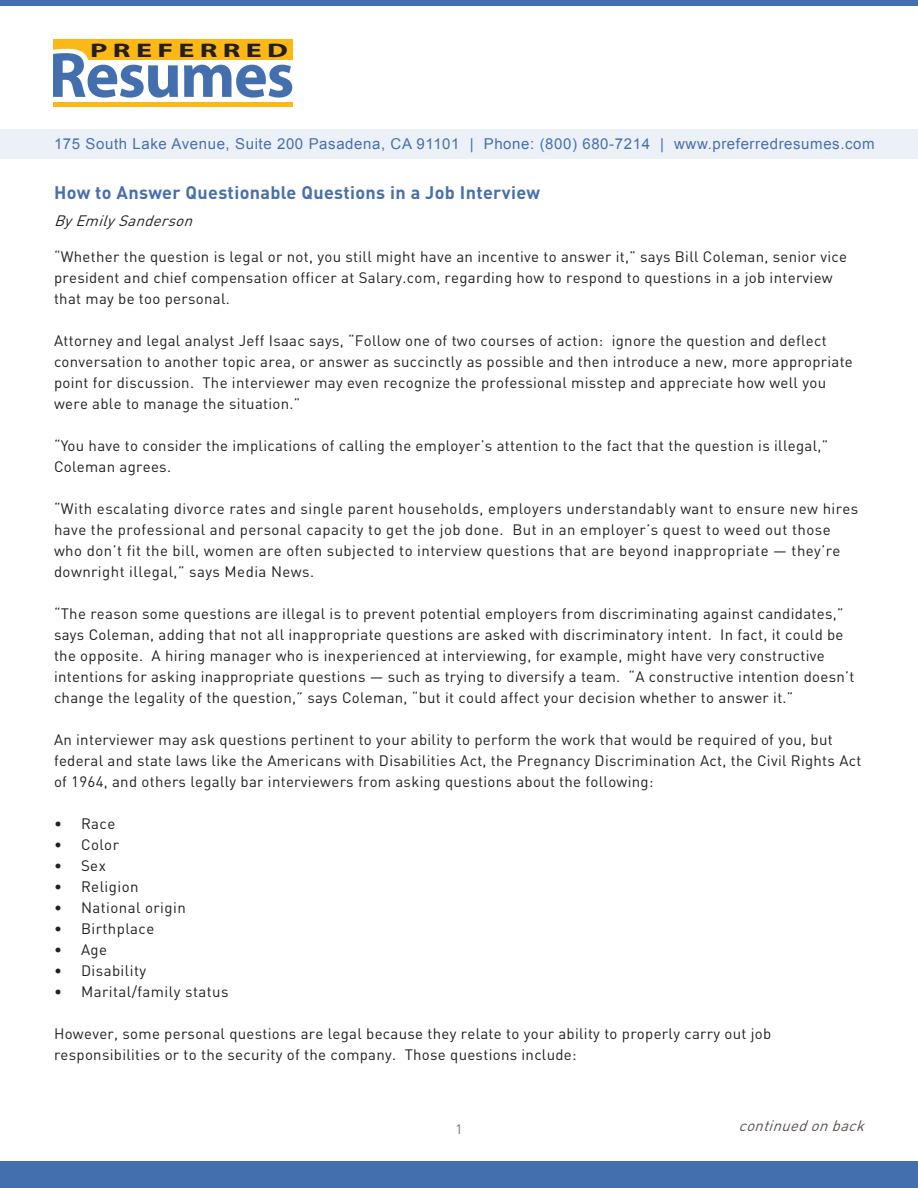
<style>
.page{position:relative;width:918px;height:1188px;background:#fff}
.page>*{position:absolute;margin:0;border:0;box-sizing:border-box;transform-origin:0 0}
.t1{font:700 64.5px "Myriad Pro";letter-spacing:-.02em;color:#446faf}
.t2{font:700 19.65px "Myriad Pro";letter-spacing:.18em;color:#231f20;scale:1.52 1}
.headline{font:700 18px "DIN";letter-spacing:.02em;color:#476fad}
.body_text{font:15px/21px "DIN";letter-spacing:.02em;color:#231f20}
.body_text-2{font:15px "Arial";letter-spacing:.04em;color:#446faf}
.Bullet{font:15px "DIN";letter-spacing:.03em;color:#231f20}
.Author_Name{font:italic 15px "DIN";color:#231f20}
.body_text-3{font:italic 15px "DIN";color:#59514e}
.s1{font-size:69.75px;color:#fff}
.s2{color:#476fad}
</style>
<div class="page">
<div style="left:0;top:1161px;width:918px;height:27px;background:#446faf"></div>
<div style="left:0;top:0;width:918px;height:6px;background:#446faf"></div>
<div style="left:0;top:129px;width:918px;height:30px;background:#ecf1f7"></div>
<div style="left:53px;top:39px;width:240px;height:21px;background:#fbb816"></div>
<svg style="left:53px;top:48px;width:35px;height:12px"></svg>
<div style="left:53px;top:102px;width:240px;height:5px;background:#fbb816"></div>
<p class="t2" style="left:90px;top:37px;width:132px">PREFERRED</p>
<p class="t1" style="left:48px;top:33px;width:247px"><span class="s1">R</span>esumes</p>
<p class="body_text-2" style="left:54px;top:134px;width:822px">175 South Lake Avenue, Suite 200 Pasadena, CA 91101 | Phone: (800) 680-7214 | <span class="s2">www.preferredresumes.com</span></p>
<p class="headline" style="left:54px;top:180px;width:488px">How to Answer Questionable Questions in a Job Interview</p>
<p class="Author_Name" style="left:54px;top:211px;width:145px">ByEmilySanderson</p>
<p class="body_text" style="left:54px;top:246px;width:795px">“Whether the question is legal or not, you still might have an incentive to answer it,” says Bill Coleman, senior vice president and chief compensation officer at Salary.com, regarding how to respond to questions in a job interview that may be too personal.</p>
<p class="body_text" style="left:54px;top:330px;width:800px">Attorney and legal analyst Jeff Isaac says, “Follow one of two courses of action: ignore the question and deflect conversation to another topic area, or answer as succinctly as possible and then introduce a new, more appropriate point for discussion. The interviewer may even recognize the professional misstep and appreciate how well you were able to manage the situation.”</p>
<p class="body_text" style="left:54px;top:435px;width:776px">“You have to consider the implications of calling the employer’s attention to the fact that the question is illegal,”<br>Coleman agrees.</p>
<p class="body_text" style="left:54px;top:498px;width:806px">“With escalating divorce rates and single parent households, employers understandably want to ensure new hires have the professional and personal capacity to get the job done. But in an employer’s quest to weed out those who don’t fit the bill, women are often subjected to interview questions that are beyond inappropriate — they’re downright illegal,” says Media News.</p>
<p class="body_text" style="left:54px;top:603px;width:802px">“The reason some questions are illegal is to prevent potential employers from discriminating against candidates,” says Coleman, adding that not all inappropriate questions are asked with discriminatory intent. In fact, it could be the opposite. A hiring manager who is inexperienced at interviewing, for example, might have very constructive intentions for asking inappropriate questions — such as trying to diversify a team. “A constructive intention doesn’t change the legality of the question,” says Coleman, “but it could affect your decision whether to answer it.”</p>
<p class="body_text" style="left:54px;top:729px;width:809px">An interviewer may ask questions pertinent to your ability to perform the work that would be required of you, but federal and state laws like the Americans with Disabilities Act, the Pregnancy Discrimination Act, the Civil Rights Act of 1 964, and others legally bar interviewers from asking questions about the following:</p>
<p class="Bullet" style="left:81px;top:814px;width:36px">Race</p>
<p class="Bullet" style="left:81px;top:835px;width:40px">Color</p>
<p class="Bullet" style="left:81px;top:856px;width:26px">Sex</p>
<p class="Bullet" style="left:81px;top:877px;width:59px">Religion</p>
<p class="Bullet" style="left:81px;top:898px;width:106px">National origin</p>
<p class="Bullet" style="left:81px;top:919px;width:75px">Birthplace</p>
<p class="Bullet" style="left:81px;top:940px;width:28px">Age</p>
<p class="Bullet" style="left:81px;top:961px;width:67px">Disability</p>
<p class="Bullet" style="left:81px;top:982px;width:149px">Marital/family status</p>
<p class="body_text" style="left:54px;top:1023px;width:719px">However, some personal questions are legal because they relate to your ability to properly carry out job responsibilities or to the security of the company. Those questions include:</p>
<p class="body_text" style="left:54px;top:813px;width:9px;text-align:justify">• • • • • • • • •</p>
<p class="body_text-3" style="left:738px;top:1116px;width:133px">continuedonback</p>
</div>
